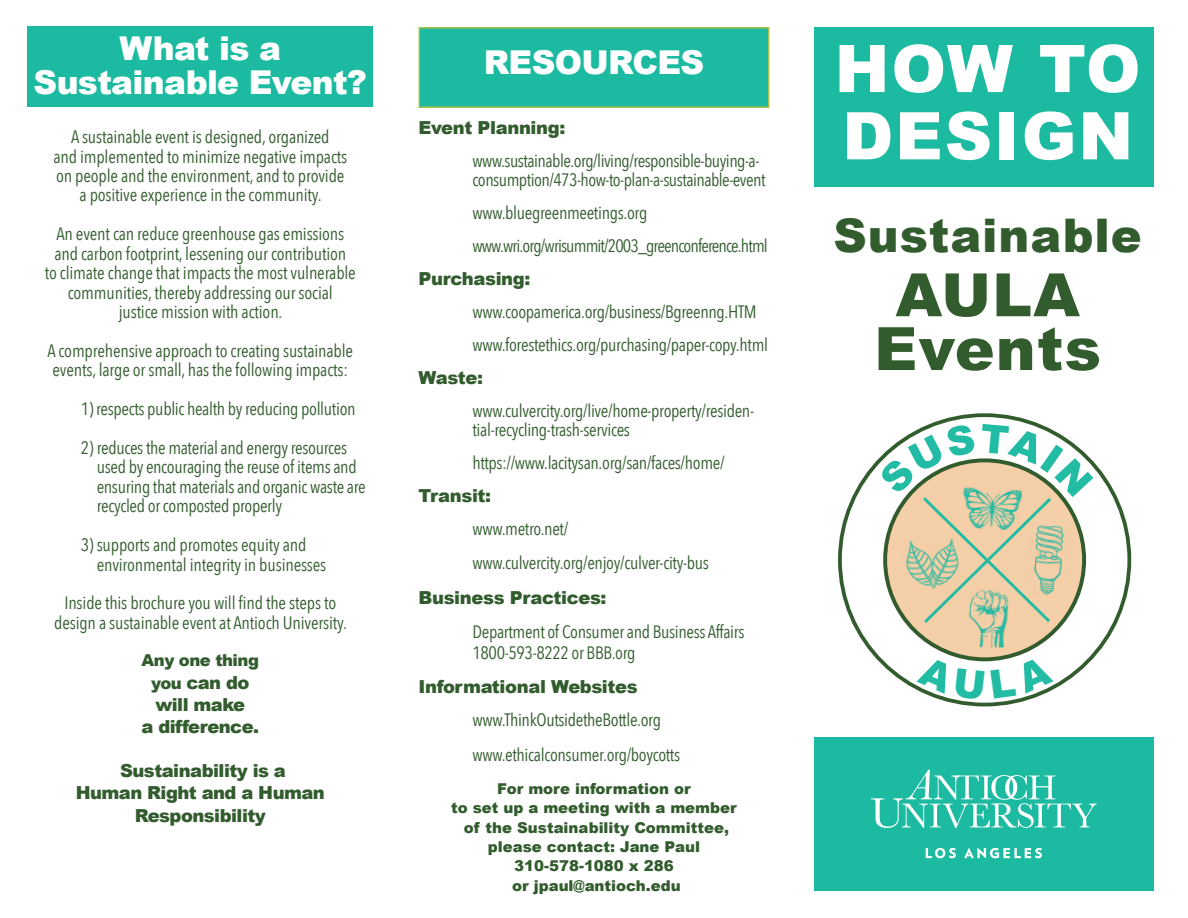
<style>
.page{position:relative;width:1188px;height:918px;background:#fff}
.page>*{position:absolute;margin:0;border:0;box-sizing:border-box;transform-origin:0 0}
.t1{font:900 65.7px/67.2px "Arial";letter-spacing:.03em;color:#fff}
.t2{font:900 59.85px "Arial";letter-spacing:.02em;color:#325c2d}
.t3{font:900 46.35px "Arial";letter-spacing:.02em;color:#325c2d}
.t4{font:900 32.85px "Arial";letter-spacing:-.02em;color:#fff}
.t5{font:18px/19.5px "Avenir Next Condensed";letter-spacing:-.02em;color:#325c2d}
.t6{font:900 18px/22.4px "Arial";letter-spacing:-.03em;color:#325c2d;text-align:center}
.t7{font:18px "Avenir Next Condensed";letter-spacing:-.05em;color:#325c2d}
.t8{font:900 16.5px "Arial";letter-spacing:-.03em;color:#325c2d}
.t9{font:900 15px/19.5px "Arial";color:#325c2d;text-align:center}
.s1{font-size:16.5px}
</style>
<div class="page">
<div style="left:28px;top:26px;width:345px;height:81px;background:#1cbba1"></div>
<div style="left:814px;top:737px;width:339px;height:154px;background:#1cbba1"></div>
<svg style="left:926px;top:848px;width:30px;height:10px"></svg>
<svg style="left:964px;top:848px;width:78px;height:10px"></svg>
<svg style="left:871px;top:770px;width:226px;height:58px"></svg>
<div style="left:814px;top:27px;width:339px;height:159px;background:#1cbba1"></div>
<div style="left:418px;top:27px;width:352px;height:81px;background:#1cbba1;border:2px solid #b0c145"></div>
<svg style="left:884px;top:460px;width:201px;height:200px;fill:#f4cfa7"></svg>
<div style="left:960px;top:589px;width:51px;height:58px;background:#f4cfa7"></div>
<img style="left:977px;top:626px;width:29px;height:21px">
<svg style="left:917px;top:656px;width:68px;height:44px"></svg>
<svg style="left:991px;top:655px;width:62px;height:44px"></svg>
<svg style="left:878px;top:424px;width:215px;height:202px"></svg>
<p class="t4" style="left:120px;top:24px;width:163px">What is a</p>
<p class="t4" style="left:34px;top:58px;width:335px">Sustainable Event?</p>
<p class="t5" style="left:53px;top:126px;width:295px;text-align:center">A sustainable event is designed, organized<br>and implemented to minimize negative impacts on people and the environment, and to provide a positive experience in the community.</p>
<p class="t5" style="left:45px;top:223px;width:313px;text-align:center">An event can reduce greenhouse gas emissions and carbon footprint, lessening our contribution<br>to climate change that impacts the most vulnerable communities, thereby addressing our social<br>justice mission with action.</p>
<p class="t5" style="left:48px;top:340px;width:307px">A comprehensive approach to creating sustainable events, large or small, has the following impacts:</p>
<p class="t5" style="left:81px;top:398px;width:276px">1) respects public health by reducing pollution</p>
<p class="t5" style="left:97px;top:437px;width:271px;text-indent:-16px">2) reduces the material and energy resources used by encouraging the reuse of items and ensuring that materials and organic waste are recycled or composted properly</p>
<p class="t5" style="left:97px;top:534px;width:231px;text-indent:-16px">3) supports and promotes equity and environmental integrity in businesses</p>
<p class="t5" style="left:54px;top:593px;width:294px;text-align:center">Inside this brochure you will find the steps to design a sustainable event at Antioch University.</p>
<p class="t8" style="left:142px;top:648px;width:119px">Any one thing</p>
<p class="t6" style="left:142px;top:670px;width:119px"><span class="s1">you</span> can do will make<br>a difference.</p>
<p class="t6" style="left:76px;top:759px;width:251px">Sustainability is a<br>Human Right and a Human<br>Responsibility</p>
<p class="t4" style="left:484px;top:38px;width:222px">RESOURCES</p>
<p class="t6" style="left:418px;top:116px;width:148px">Event Planning:</p>
<p class="t5" style="left:472px;top:150px;width:295px">www.sustainable.org/living/responsible-buying-a&shy;consumption/473-how-to-plan-a-sustainable-event</p>
<p class="t5" style="left:473px;top:202px;width:176px">www.bluegreenmeetings.org</p>
<p class="t7" style="left:473px;top:230px;width:297px">www.wri.org/wrisummit/2003_greenconference.html</p>
<p class="t6" style="left:418px;top:267px;width:113px">Purchasing:</p>
<p class="t5" style="left:472px;top:301px;width:286px">www.coopamerica.org/business/Bgreenng.HTM</p>
<p class="t5" style="left:472px;top:334px;width:297px">www.forestethics.org/purchasing/paper-copy.html</p>
<p class="t6" style="left:418px;top:366px;width:66px">Waste:</p>
<p class="t5" style="left:472px;top:400px;width:283px">www.culvercity.org/live/home-property/residen&shy;tial-recycling-trash-services</p>
<p class="t5" style="left:472px;top:452px;width:254px">https://www.lacitysan.org/san/faces/home/</p>
<p class="t6" style="left:418px;top:484px;width:74px">Transit:</p>
<p class="t5" style="left:472px;top:518px;width:97px">www.metro.net/</p>
<p class="t5" style="left:472px;top:552px;width:238px">www.culvercity.org/enjoy/culver-city-bus</p>
<p class="t6" style="left:418px;top:585px;width:190px">Business Practices:</p>
<p class="t5" style="left:472px;top:620px;width:273px;line-height:20.9px">Department of Consumer and Business Affairs<br>1800-593-8222 or BBB.org</p>
<p class="t6" style="left:418px;top:675px;width:221px">Informational Websites</p>
<p class="t5" style="left:472px;top:709px;width:190px">www.ThinkOutsidetheBottle.org</p>
<p class="t5" style="left:472px;top:744px;width:209px">www.ethicalconsumer.org/boycotts</p>
<p class="t9" style="left:451px;top:778px;width:287px">For more information or<br>to set up a meeting with a member of the Sustainability Committee, please contact: Jane Paul<br>310-578-1080 x 286<br>or jpaul@antioch.edu</p>
<p class="t1" style="left:835px;top:33px;width:307px">HOW TO<br>DESIGN</p>
<p class="t3" style="left:834px;top:202px;width:310px">Sustainable</p>
<p class="t2" style="left:896px;top:251px;width:186px">AULA</p>
<p class="t2" style="left:874px;top:305px;width:228px">Events</p>
</div>
